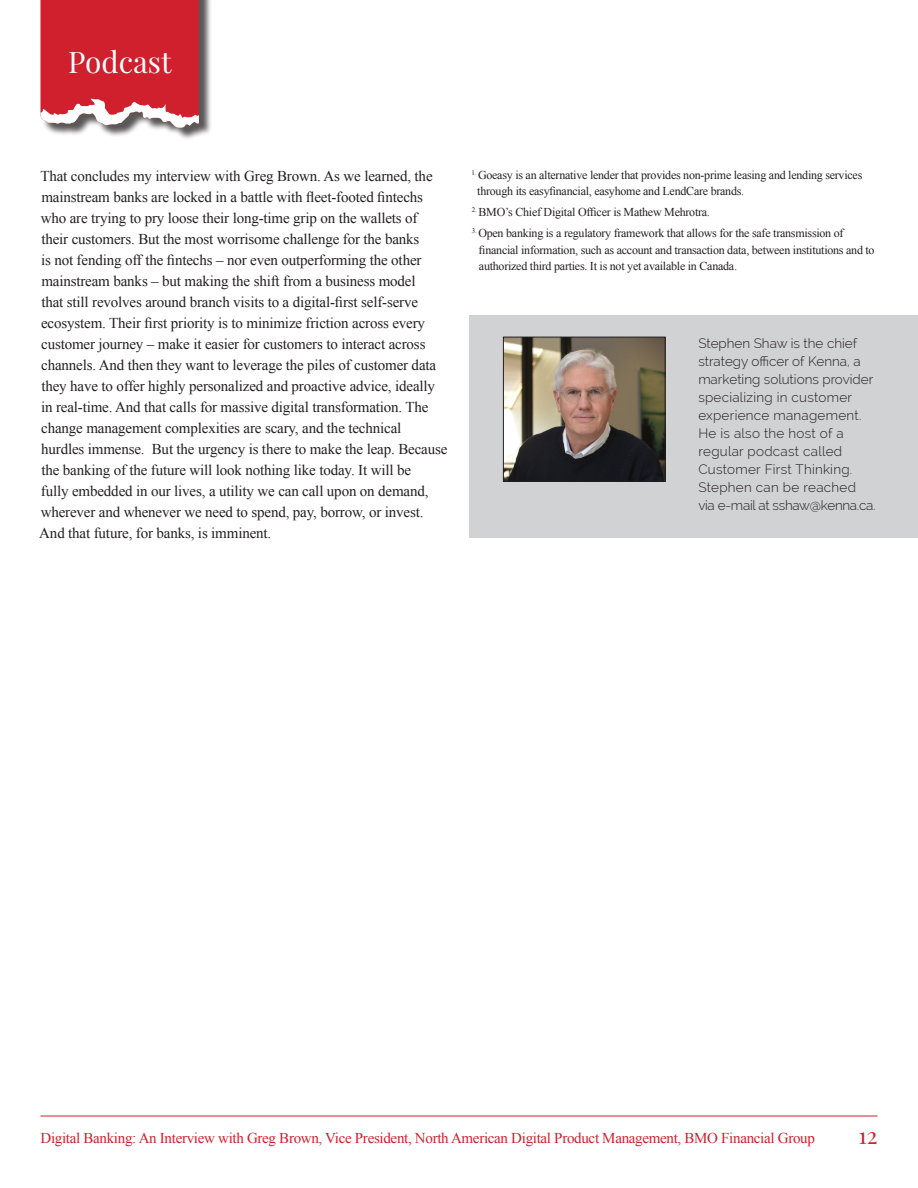
<style>
.page{position:relative;width:918px;height:1188px;background:#fff}
.page>*{position:absolute;margin:0;border:0;box-sizing:border-box;transform-origin:0 0}
.t1{font:38.85px "Playfair Display";color:#fff}
.t2{font:29.55px "Playfair Display";color:#fff}
.t3{font:22.5px "Playfair Display";color:#d0202e}
.Intro_Body{font:15px/21px "Times New Roman";letter-spacing:-.01em;color:#231f20}
.t4{font:15px "Times New Roman";letter-spacing:-.02em;color:#d0202e}
.t5{font:300 13.5px/18px "Raleway";letter-spacing:.02em;color:#231f20}
.Intro_Body-2{font:12px/16.5px "Times New Roman";letter-spacing:-.02em;color:#231f20}
</style>
<div class="page">
<div style="left:42px;top:0;width:170px;height:141px;background:#231f20;opacity:.75"></div>
<svg style="left:40px;top:0;width:159px;height:128px;background:#d03945"></svg>
<hr style="left:40px;top:1116px;width:838px;height:1px;background:#d0202e">
<div style="left:469px;top:315px;width:449px;height:223px;background:#d1d2d4"></div>
<img style="left:505px;top:339px;width:158px;height:141px">
<div style="left:503px;top:337px;width:162px;height:145px;border:1px solid #231f20"></div>
<h2 class="t2" style="left:68px;top:43px;width:105px">Podcast</h2>
<h1 class="t1" style="left:61px;top:50px;width:71px">Gist</h1>
<p class="Intro_Body" style="left:39px;top:165px;width:410px">That concludes my interview with Greg Brown. As we learned, the mainstream banks are locked in a battle with fleet-footed fintechs who are trying to pry loose their long-time grip on the wallets of<br>their customers. But the most worrisome challenge for the banks<br>is not fending off the fintechs – nor even outperforming the other mainstream banks – but making the shift from a business model<br>that still revolves around branch visits to a digital-first self-serve ecosystem. Their first priority is to minimize friction across every customer journey – make it easier for customers to interact across channels. And then they want to leverage the piles of customer data they have to offer highly personalized and proactive advice, ideally in real-time. And that calls for massive digital transformation. The change management complexities are scary, and the technical<br>hurdles immense. But the urgency is there to make the leap. Because the banking of the future will look nothing like today. It will be<br>fully embedded in our lives, a utility we can call upon on demand, wherever and whenever we need to spend, pay, borrow, or invest.<br>And that future, for banks, is imminent.</p>
<p class="Intro_Body-2" style="left:477px;top:166px;width:387px;text-indent:-6px"><sup>1.</sup> Goeasy is an alternative lender that provides non-prime leasing and lending services through its easyfinancial, easyhome and LendCare brands.</p>
<p class="Intro_Body-2" style="left:472px;top:204px;width:240px"><sup>2.</sup> BMO’s Chief Digital Officer is Mathew Mehrotra.</p>
<p class="Intro_Body-2" style="left:479px;top:225px;width:397px;text-indent:-7px"><sup>3.</sup> Open banking is a regulatory framework that allows for the safe transmission of financial information, such as account and transaction data, between institutions and to authorized third parties. It is not yet available in Canada.</p>
<p class="t5" style="left:698px;top:335px;width:179px">Stephen Shaw is the chief strategy officer of Kenna, a marketing solutions provider specializing in customer experience management.<br>He is also the host of a regular podcast called<br>Customer First Thinking.<br>Stephen can be reached via e-mail at sshaw@kenna.ca.</p>
<p class="t4" style="left:40px;top:1128px;width:776px">Digital Banking: An Interview with Greg Brown, Vice President, North American Digital Product Management, BMO Financial Group</p>
<h3 class="t3" style="left:858px;top:1121px;width:21px">12</h3>
</div>
